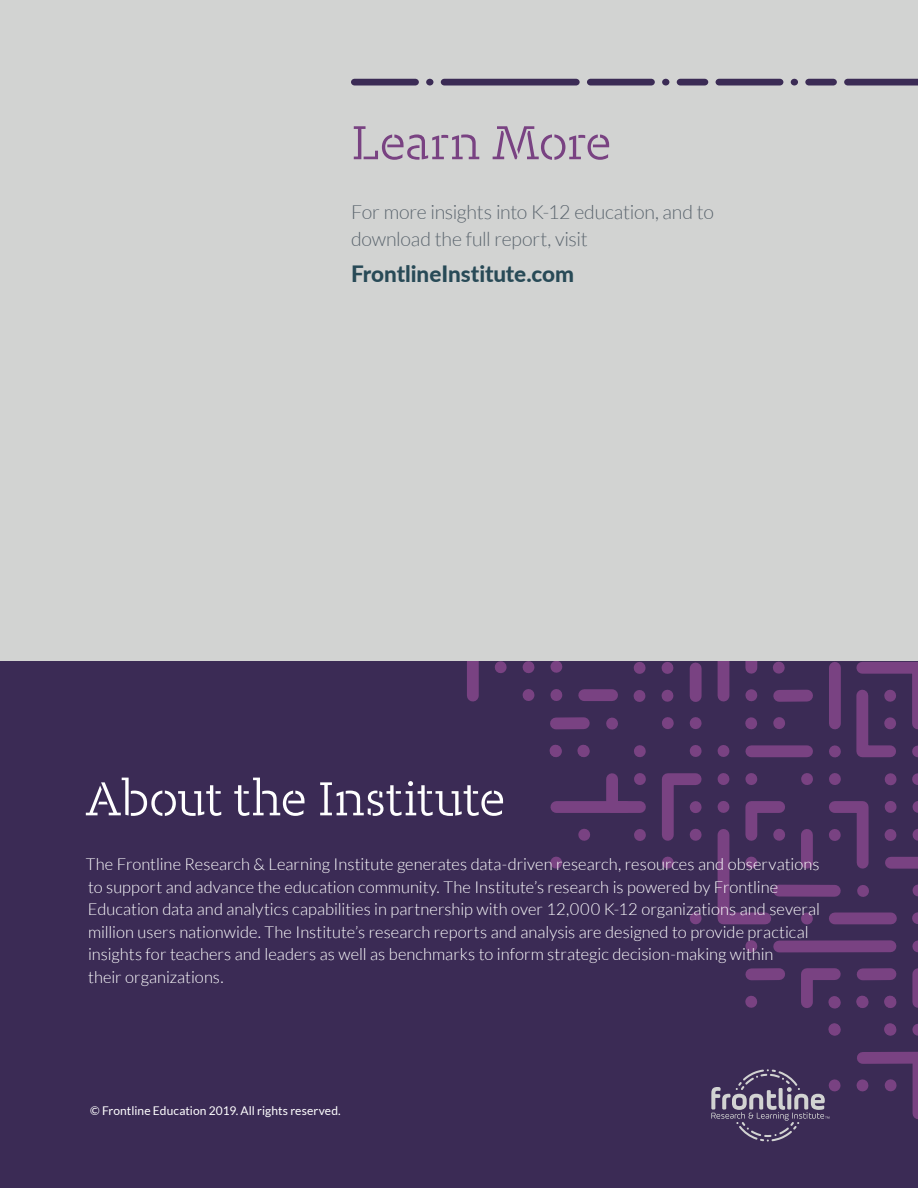
<style>
.page{position:relative;width:918px;height:1188px;background:#fff}
.page>*{position:absolute;margin:0;border:0;box-sizing:border-box;transform-origin:0 0}
.Headline{font:55.5px "Karbon Slab Stencil";letter-spacing:-.01em;color:#fff}
.Headline-2{font:55.5px "Karbon Slab Stencil";letter-spacing:-.015em;color:#794282}
.t1{font:800 22.5px "Lato";letter-spacing:-.005em;color:#284a57}
.t2{font:300 19.5px/27px "Lato";letter-spacing:-.01em;color:#5b656e}
.Description_Copy{font:300 16.5px/22.5px "Lato";color:#fff}
.t3{font:12px "Lato";color:#fff}
</style>
<div class="page">
<div style="left:0;top:0;width:918px;height:680px;background:#d2d3d2"></div>
<div style="left:0;top:662px;width:918px;height:526px;background:#3b2b55"></div>
<svg style="left:885px;top:807px;width:12px;height:1px"></svg>
<svg style="left:829px;top:779px;width:12px;height:1px"></svg>
<svg style="left:801px;top:779px;width:12px;height:1px"></svg>
<svg style="left:829px;top:751px;width:12px;height:1px"></svg>
<div style="left:829px;top:668px;width:12px;height:55px;background:#794282"></div>
<svg style="left:773px;top:723px;width:12px;height:1px"></svg>
<div style="left:745px;top:662px;width:12px;height:6px;background:#794282"></div>
<svg style="left:773px;top:668px;width:12px;height:1px"></svg>
<svg style="left:745px;top:695px;width:12px;height:1px"></svg>
<svg style="left:745px;top:723px;width:12px;height:1px"></svg>
<svg style="left:745px;top:946px;width:12px;height:1px"></svg>
<div style="left:751px;top:968px;width:28px;height:12px;background:#794282"></div>
<svg style="left:745px;top:1002px;width:12px;height:1px"></svg>
<div style="left:467px;top:662px;width:12px;height:34px;background:#794282"></div>
<svg style="left:578px;top:835px;width:12px;height:1px"></svg>
<svg style="left:550px;top:862px;width:12px;height:1px"></svg>
<svg style="left:689px;top:662px;width:41px;height:40px"></svg>
<div style="left:779px;top:690px;width:28px;height:12px;background:#794282"></div>
<svg style="left:917px;top:773px;width:1px;height:12px"></svg>
<svg style="left:885px;top:779px;width:12px;height:1px"></svg>
<svg style="left:856px;top:662px;width:62px;height:96px"></svg>
<div style="left:801px;top:835px;width:12px;height:28px;background:#794282"></div>
<div style="left:779px;top:885px;width:56px;height:12px;background:#794282"></div>
<div style="left:912px;top:974px;width:6px;height:28px;background:#794282"></div>
<svg style="left:917px;top:912px;width:1px;height:12px"></svg>
<svg style="left:857px;top:891px;width:12px;height:1px"></svg>
<div style="left:863px;top:968px;width:28px;height:12px;background:#794282"></div>
<svg style="left:828px;top:1029px;width:13px;height:2px"></svg>
<svg style="left:856px;top:1002px;width:13px;height:1px"></svg>
<svg style="left:884px;top:1002px;width:12px;height:1px"></svg>
<svg style="left:884px;top:1029px;width:12px;height:2px"></svg>
<svg style="left:801px;top:918px;width:12px;height:1px"></svg>
<div style="left:779px;top:940px;width:112px;height:12px;background:#794282"></div>
<svg style="left:634px;top:668px;width:12px;height:1px"></svg>
<div style="left:690px;top:668px;width:12px;height:28px;background:#794282"></div>
<div style="left:891px;top:857px;width:27px;height:12px;background:#794282"></div>
<svg style="left:829px;top:801px;width:40px;height:68px"></svg>
<svg style="left:801px;top:968px;width:40px;height:41px"></svg>
<div style="left:835px;top:913px;width:56px;height:11px;background:#794282"></div>
<svg style="left:690px;top:723px;width:12px;height:1px"></svg>
<svg style="left:662px;top:723px;width:12px;height:1px"></svg>
<svg style="left:606px;top:723px;width:12px;height:1px"></svg>
<svg style="left:634px;top:751px;width:12px;height:1px"></svg>
<svg style="left:690px;top:751px;width:12px;height:1px"></svg>
<svg style="left:550px;top:667px;width:12px;height:1px"></svg>
<svg style="left:495px;top:667px;width:12px;height:1px"></svg>
<div style="left:556px;top:717px;width:28px;height:12px;background:#794282"></div>
<svg style="left:550px;top:751px;width:12px;height:1px"></svg>
<svg style="left:577px;top:751px;width:13px;height:1px"></svg>
<svg style="left:550px;top:695px;width:12px;height:1px"></svg>
<div style="left:584px;top:689px;width:28px;height:12px;background:#794282"></div>
<div style="left:863px;top:1052px;width:55px;height:12px;background:#794282"></div>
<svg style="left:885px;top:1085px;width:12px;height:1px"></svg>
<div style="left:751px;top:745px;width:56px;height:12px;background:#794282"></div>
<svg style="left:907px;top:1051px;width:11px;height:68px"></svg>
<svg style="left:606px;top:773px;width:185px;height:152px"></svg>
<div style="left:556px;top:801px;width:70px;height:12px;background:#794282"></div>
<svg style="left:351px;top:79px;width:567px;height:7px;background:#594c6e"></svg>
<svg style="left:711px;top:1069px;width:130px;height:73px"></svg>
<p class="Headline-2" style="left:351px;top:112px;width:262px">Learn More</p>
<p class="t2" style="left:351px;top:198px;width:364px">For more insights into K-12 education, and to download the full report, visit</p>
<p class="t1" style="left:351px;top:257px;width:225px">FrontlineInstitute.com</p>
<p class="Headline" style="left:85px;top:768px;width:422px">About the Institute</p>
<p class="Description_Copy" style="left:86px;top:853px;width:736px">The Frontline Research &amp; Learning Institute generates data-driven research, resources and observations to support and advance the education community. The Institute’s research is powered by Frontline Education data and analytics capabilities in partnership with over 12,000 K-12 organizations and several million users nationwide. The Institute’s research reports and analysis are designed to provide practical insights for teachers and leaders as well as benchmarks to inform strategic decision-making within<br>their organizations.</p>
<p class="t3" style="left:90px;top:1104px;width:252px">© Frontline Education 2019. All rights reserved.</p>
</div>
